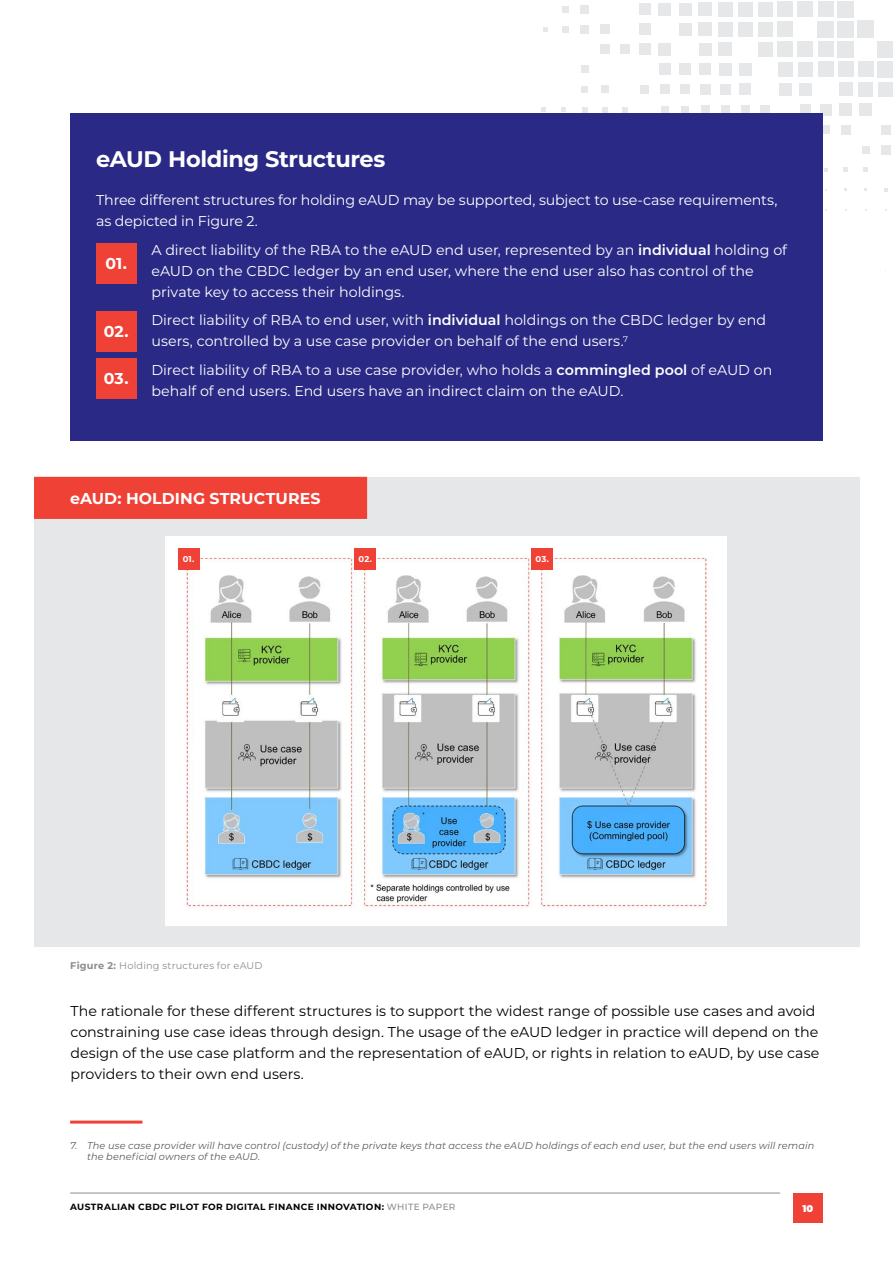
<style>
.page{position:relative;width:893px;height:1263px;background:#fff}
.page>*{position:absolute;margin:0;border:0;box-sizing:border-box;transform-origin:0 0}
.t1{font:700 22.5px "Montserrat";letter-spacing:-.02em;color:#fff}
.t2{font:700 15.75px "Montserrat";letter-spacing:.005em;color:#fff}
.t3{font:14.25px/21px "Montserrat";color:#fff}
.t4{font:14.25px/21px "Montserrat";color:#000}
.t5{font:italic 9.75px/11.2px "Montserrat";letter-spacing:.01em;color:#58595b}
.t6{font:9.75px "Montserrat";letter-spacing:.025em;color:#8a8c8e}
.t7{font:900 9.75px "Montserrat";color:#fff}
.t8{font:700 9px "Montserrat";letter-spacing:.045em;color:#000}
.t9{font:700 8.4px "Montserrat";color:#fff}
.s1{font-weight:600}
.s2{font-weight:700}
.s3{font-weight:500;color:#8a8c8e}
</style>
<div class="page">
<svg style="left:542px;top:108px;width:4px;height:4px"></svg>
<svg style="left:562px;top:107px;width:4px;height:5px"></svg>
<svg style="left:543px;top:27px;width:4px;height:5px"></svg>
<div style="left:562px;top:26px;width:7px;height:7px;background:#e6e7e8"></div>
<div style="left:562px;top:6px;width:7px;height:6px;background:#e6e7e8"></div>
<div style="left:581px;top:5px;width:8px;height:8px;background:#e6e7e8"></div>
<div style="left:639px;top:3px;width:12px;height:12px;background:#e6e7e8"></div>
<div style="left:659px;top:3px;width:12px;height:12px;background:#e6e7e8"></div>
<div style="left:679px;top:3px;width:12px;height:13px;background:#e6e7e8"></div>
<div style="left:698px;top:2px;width:14px;height:14px;background:#e6e7e8"></div>
<div style="left:718px;top:2px;width:14px;height:14px;background:#e6e7e8"></div>
<div style="left:738px;top:2px;width:14px;height:14px;background:#e6e7e8"></div>
<div style="left:758px;top:2px;width:15px;height:15px;background:#e6e7e8"></div>
<div style="left:778px;top:2px;width:15px;height:15px;background:#e6e7e8"></div>
<div style="left:798px;top:1px;width:15px;height:16px;background:#e6e7e8"></div>
<div style="left:818px;top:1px;width:15px;height:16px;background:#e6e7e8"></div>
<div style="left:837px;top:1px;width:17px;height:16px;background:#e6e7e8"></div>
<div style="left:580px;top:25px;width:9px;height:8px;background:#e6e7e8"></div>
<div style="left:600px;top:25px;width:9px;height:9px;background:#e6e7e8"></div>
<div style="left:639px;top:24px;width:12px;height:11px;background:#e6e7e8"></div>
<div style="left:678px;top:23px;width:13px;height:13px;background:#e6e7e8"></div>
<div style="left:698px;top:23px;width:14px;height:13px;background:#e6e7e8"></div>
<div style="left:718px;top:22px;width:14px;height:14px;background:#e6e7e8"></div>
<div style="left:738px;top:22px;width:14px;height:14px;background:#e6e7e8"></div>
<div style="left:758px;top:22px;width:15px;height:15px;background:#e6e7e8"></div>
<div style="left:777px;top:21px;width:16px;height:16px;background:#e6e7e8"></div>
<div style="left:817px;top:21px;width:17px;height:16px;background:#e6e7e8"></div>
<div style="left:837px;top:21px;width:17px;height:17px;background:#e6e7e8"></div>
<div style="left:857px;top:21px;width:17px;height:17px;background:#e6e7e8"></div>
<div style="left:600px;top:45px;width:9px;height:9px;background:#e6e7e8"></div>
<div style="left:620px;top:44px;width:10px;height:10px;background:#e6e7e8"></div>
<div style="left:639px;top:44px;width:11px;height:11px;background:#e6e7e8"></div>
<div style="left:659px;top:43px;width:12px;height:12px;background:#e6e7e8"></div>
<div style="left:699px;top:43px;width:13px;height:13px;background:#e6e7e8"></div>
<div style="left:718px;top:42px;width:14px;height:14px;background:#e6e7e8"></div>
<div style="left:758px;top:42px;width:14px;height:15px;background:#e6e7e8"></div>
<div style="left:778px;top:42px;width:15px;height:15px;background:#e6e7e8"></div>
<div style="left:798px;top:41px;width:15px;height:16px;background:#e6e7e8"></div>
<div style="left:817px;top:41px;width:16px;height:16px;background:#e6e7e8"></div>
<div style="left:837px;top:41px;width:17px;height:16px;background:#e6e7e8"></div>
<div style="left:877px;top:41px;width:16px;height:17px;background:#e6e7e8"></div>
<div style="left:581px;top:66px;width:7px;height:7px;background:#e6e7e8"></div>
<div style="left:659px;top:64px;width:11px;height:11px;background:#e6e7e8"></div>
<div style="left:679px;top:64px;width:12px;height:11px;background:#e6e7e8"></div>
<div style="left:699px;top:63px;width:12px;height:12px;background:#e6e7e8"></div>
<div style="left:719px;top:63px;width:12px;height:13px;background:#e6e7e8"></div>
<div style="left:739px;top:63px;width:13px;height:13px;background:#e6e7e8"></div>
<div style="left:778px;top:62px;width:14px;height:15px;background:#e6e7e8"></div>
<div style="left:798px;top:62px;width:15px;height:15px;background:#e6e7e8"></div>
<div style="left:818px;top:62px;width:15px;height:15px;background:#e6e7e8"></div>
<div style="left:838px;top:62px;width:15px;height:15px;background:#e6e7e8"></div>
<div style="left:858px;top:61px;width:16px;height:16px;background:#e6e7e8"></div>
<div style="left:878px;top:61px;width:15px;height:16px;background:#e6e7e8"></div>
<div style="left:581px;top:86px;width:7px;height:7px;background:#e6e7e8"></div>
<div style="left:601px;top:86px;width:7px;height:7px;background:#e6e7e8"></div>
<div style="left:641px;top:85px;width:8px;height:9px;background:#e6e7e8"></div>
<div style="left:660px;top:85px;width:10px;height:9px;background:#e6e7e8"></div>
<div style="left:680px;top:85px;width:10px;height:9px;background:#e6e7e8"></div>
<div style="left:700px;top:84px;width:10px;height:11px;background:#e6e7e8"></div>
<div style="left:720px;top:84px;width:11px;height:11px;background:#e6e7e8"></div>
<div style="left:740px;top:84px;width:11px;height:11px;background:#e6e7e8"></div>
<div style="left:779px;top:83px;width:13px;height:13px;background:#e6e7e8"></div>
<div style="left:799px;top:83px;width:13px;height:13px;background:#e6e7e8"></div>
<div style="left:839px;top:82px;width:14px;height:14px;background:#e6e7e8"></div>
<div style="left:858px;top:82px;width:15px;height:15px;background:#e6e7e8"></div>
<div style="left:878px;top:82px;width:15px;height:15px;background:#e6e7e8"></div>
<svg style="left:582px;top:107px;width:5px;height:5px"></svg>
<svg style="left:602px;top:107px;width:5px;height:5px"></svg>
<svg style="left:622px;top:107px;width:6px;height:5px"></svg>
<div style="left:661px;top:106px;width:8px;height:7px;background:#e6e7e8"></div>
<div style="left:681px;top:106px;width:8px;height:7px;background:#e6e7e8"></div>
<div style="left:701px;top:105px;width:8px;height:9px;background:#e6e7e8"></div>
<div style="left:721px;top:105px;width:8px;height:9px;background:#e6e7e8"></div>
<div style="left:741px;top:105px;width:9px;height:9px;background:#e6e7e8"></div>
<div style="left:761px;top:105px;width:9px;height:9px;background:#e6e7e8"></div>
<div style="left:800px;top:104px;width:11px;height:11px;background:#e6e7e8"></div>
<div style="left:820px;top:104px;width:11px;height:11px;background:#e6e7e8"></div>
<div style="left:840px;top:104px;width:12px;height:12px;background:#e6e7e8"></div>
<div style="left:859px;top:103px;width:13px;height:13px;background:#e6e7e8"></div>
<div style="left:821px;top:125px;width:9px;height:9px;background:#e6e7e8"></div>
<div style="left:841px;top:125px;width:9px;height:9px;background:#e6e7e8"></div>
<div style="left:881px;top:125px;width:9px;height:9px;background:#e6e7e8"></div>
<div style="left:862px;top:146px;width:7px;height:7px;background:#e6e7e8"></div>
<div style="left:881px;top:145px;width:9px;height:9px;background:#e6e7e8"></div>
<svg style="left:843px;top:168px;width:5px;height:4px"></svg>
<svg style="left:863px;top:167px;width:5px;height:5px"></svg>
<svg style="left:884px;top:188px;width:3px;height:4px"></svg>
<hr style="left:70px;top:1120px;width:72px;height:3px;background:#ef4136">
<div style="left:70px;top:114px;width:753px;height:327px;background:#2a2a86"></div>
<div style="left:96px;top:244px;width:40px;height:40px;background:#ef4136"></div>
<div style="left:96px;top:311px;width:40px;height:41px;background:#ef4136"></div>
<div style="left:96px;top:359px;width:40px;height:40px;background:#ef4136"></div>
<div style="left:34px;top:477px;width:825px;height:469px;background:#e6e7e8"></div>
<div style="left:34px;top:477px;width:333px;height:42px;background:#ef4136"></div>
<div style="left:165px;top:536px;width:561px;height:389px;background:#fff"></div>
<img style="left:178px;top:545px;width:530px;height:364px">
<div style="left:178px;top:548px;width:21px;height:21px;background:#ef4136"></div>
<div style="left:355px;top:548px;width:21px;height:21px;background:#ef4136"></div>
<div style="left:531px;top:548px;width:22px;height:21px;background:#ef4136"></div>
<hr style="left:70px;top:1193px;width:710px;height:1px;background:#8a8c8e">
<div style="left:793px;top:1193px;width:30px;height:29px;background:#ef4136"></div>
<h1 class="t1" style="left:96px;top:143px;width:291px">eAUD Holding Structures</h1>
<p class="t3" style="left:96px;top:189px;width:683px">Three different structures for holding eAUD may be supported, subject to use-case requirements, as depicted in Figure 2.</p>
<p class="t3" style="left:151px;top:239px;width:637px">A direct liability of the RBA to the eAUD end user, represented by an <span class="s1">individual</span> holding of eAUD on the CBDC ledger by an end user, where the end user also has control of the private key to access their holdings.</p>
<p class="t3" style="left:151px;top:309px;width:616px">Direct liability of RBA to end user, with <span class="s1">individual</span> holdings on the CBDC ledger by end users, controlled by a use case provider on behalf of the end users.<sup>7</sup></p>
<p class="t3" style="left:151px;top:359px;width:622px">Direct liability of RBA to a use case provider, who holds a <span class="s1">commingled pool</span> of eAUD on behalf of end users. End users have an indirect claim on the eAUD.</p>
<p class="t2" style="left:106px;top:252px;width:23px">01.</p>
<p class="t2" style="left:104px;top:320px;width:26px">02.</p>
<p class="t2" style="left:104px;top:367px;width:26px">03.</p>
<p class="t2" style="left:70px;top:487px;width:252px">eAUD: HOLDING STRUCTURES</p>
<p class="t9" style="left:183px;top:552px;width:13px">01.</p>
<p class="t9" style="left:359px;top:552px;width:15px">02.</p>
<p class="t9" style="left:535px;top:552px;width:15px">03.</p>
<p class="t6" style="left:70px;top:959px;width:194px"><span class="s2">Figure 2:</span> Holding structures for eAUD</p>
<p class="t4" style="left:70px;top:1000px;width:750px">The rationale for these different structures is to support the widest range of possible use cases and avoid constraining use case ideas through design. The usage of the eAUD ledger in practice will depend on the design of the use case platform and the representation of eAUD, or rights in relation to eAUD, by use case providers to their own end users.</p>
<p class="t5" style="left:87px;top:1140px;width:729px;text-indent:-17px">7. The use case provider will have control (custody) of the private keys that access the eAUD holdings of each end user, but the end users will remain the beneficial owners of the eAUD.</p>
<p class="t8" style="left:70px;top:1200px;width:387px">AUSTRALIAN CBDC PILOT FOR DIGITAL FINANCE INNOVATION: <span class="s3">WHITE PAPER</span></p>
<p class="t7" style="left:802px;top:1201px;width:12px">10</p>
</div>
